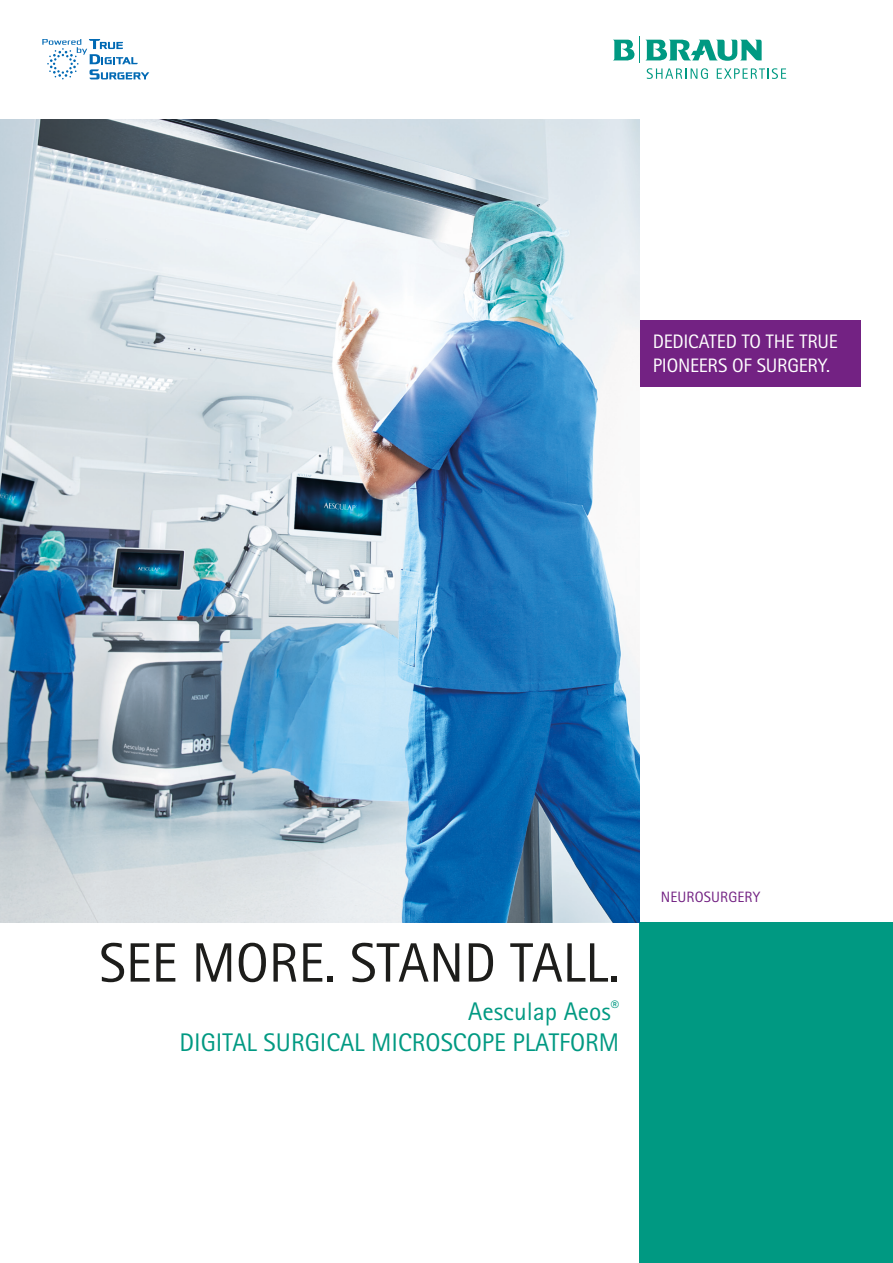
<style>
.page{position:relative;width:893px;height:1263px;background:#fff}
.page>*{position:absolute;margin:0;border:0;box-sizing:border-box;transform-origin:0 0}
.t1{font:55.5px "Rotis Sans Serif Pro";color:#1d1d1b}
.t2{font:25.5px/30.6px "Rotis Sans Serif Pro";color:#009982;text-align:right}
.t3{font:19.5px/24px "Rotis Sans Serif Pro";letter-spacing:-.015em;color:#fff}
.t4{font:15px "Rotis Sans Serif Pro";letter-spacing:.01em;color:#732283}
</style>
<div class="page">
<svg style="left:613px;top:37px;width:173px;height:42px"></svg>
<div style="left:640px;top:922px;width:253px;height:341px;background:#009982"></div>
<img style="left:0;top:119px;width:640px;height:803px">
<div style="left:640px;top:320px;width:220px;height:67px;background:#732283"></div>
<svg style="left:42px;top:39px;width:107px;height:40px"></svg>
<p class="t3" style="left:653px;top:329px;width:187px">DEDICATED TO THE TRUE<br>PIONEERS OF SURGERY.</p>
<h1 class="t1" style="left:99px;top:930px;width:521px">SEE MORE. STAND TALL.</h1>
<p class="t2" style="left:180px;top:996px;width:441px">Aesculap Aeos<sup>®<br></sup>DIGITAL SURGICAL MICROSCOPE PLATFORM</p>
<p class="t4" style="left:661px;top:888px;width:101px">NEUROSURGERY</p>
</div>
